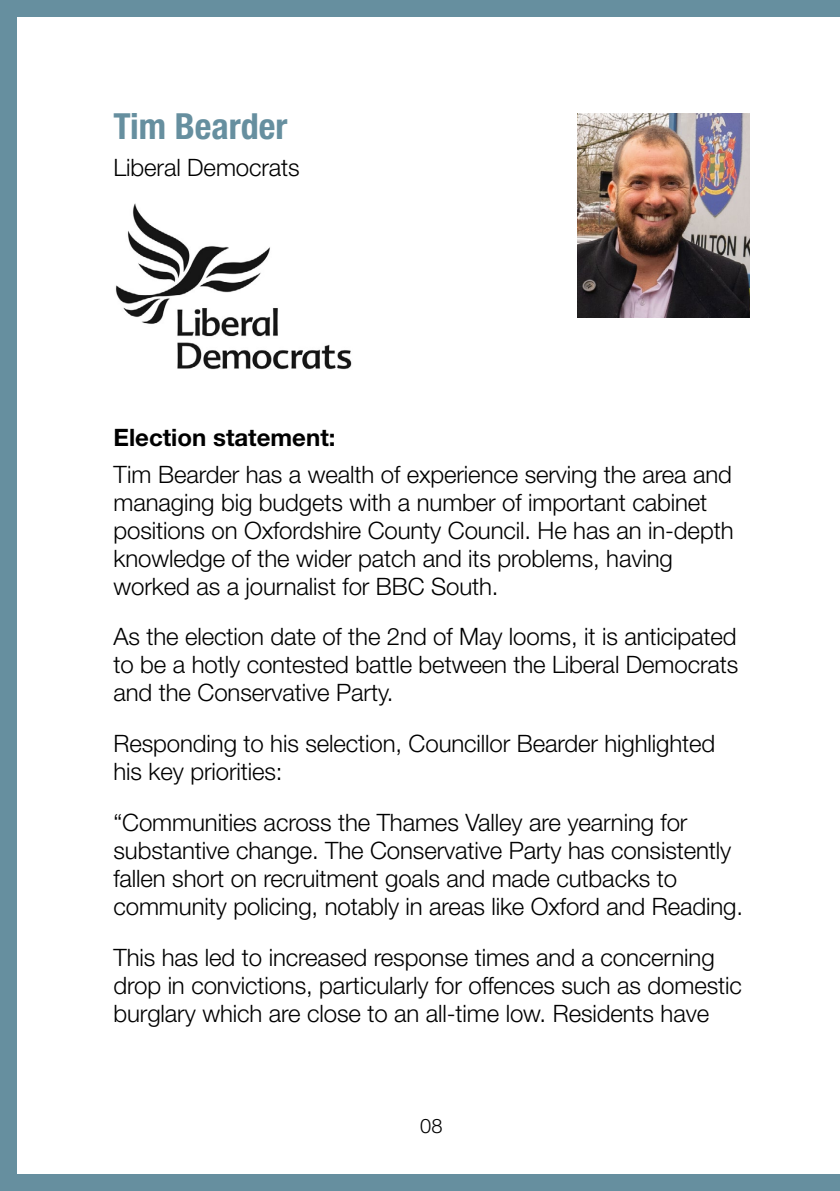
<style>
.page{position:relative;width:840px;height:1191px;background:#fff}
.page>*{position:absolute;margin:0;border:0;box-sizing:border-box;transform-origin:0 0}
.Candidate_Name{font:700 condensed 36px "Helvetica Neue LT Std";color:#668f9f}
.Statement_text{font:300 24px/28px "Helvetica Neue LT Std";letter-spacing:-.005em;color:#000}
.Heading_2{font:700 24px "Helvetica Neue LT Std";color:#000}
.Candidate_Party{font:300 24px "Helvetica Neue LT Std";letter-spacing:-.005em;color:#000}
.t1{font:300 20px "Helvetica Neue LT Std";color:#000}
</style>
<div class="page">
<div style="left:0;top:0;width:839px;height:17px;background:#668f9f"></div>
<div style="left:0;top:1174px;width:839px;height:17px;background:#668f9f"></div>
<div style="left:0;top:0;width:17px;height:1191px;background:#668f9f"></div>
<img style="left:577px;top:113px;width:171px;height:204px">
<img style="left:115px;top:203px;width:237px;height:167px">
<h2 class="Candidate_Name" style="left:113px;top:104px;width:175px">Tim Bearder</h2>
<p class="Candidate_Party" style="left:113px;top:152px;width:188px">Liberal Democrats</p>
<h3 class="Heading_2" style="left:113px;top:423px;width:223px">Election statement:</h3>
<p class="Statement_text" style="left:113px;top:459px;width:621px">Tim Bearder has a wealth of experience serving the area and managing big budgets with a number of important cabinet positions on Oxfordshire County Council. He has an in-depth knowledge of the wider patch and its problems, having worked as a journalist for BBC South.</p>
<p class="Statement_text" style="left:113px;top:622px;width:626px;text-align:justify">As the election date of the 2nd of May looms, it is anticipated to be a hotly contested battle between the Liberal Democrats and the Conservative Party.</p>
<p class="Statement_text" style="left:113px;top:729px;width:603px">Responding to his selection, Councillor Bearder highlighted his key priorities:</p>
<p class="Statement_text" style="left:113px;top:808px;width:630px">“Communities across the Thames Valley are yearning for substantive change. The Conservative Party has consistently fallen short on recruitment goals and made cutbacks to community policing, notably in areas like Oxford and Reading.</p>
<p class="Statement_text" style="left:113px;top:942px;width:629px">This has led to increased response times and a concerning drop in convictions, particularly for offences such as domestic burglary which are close to an all-time low. Residents have</p>
<p class="t1" style="left:420px;top:1113px;width:24px">08</p>
</div>
